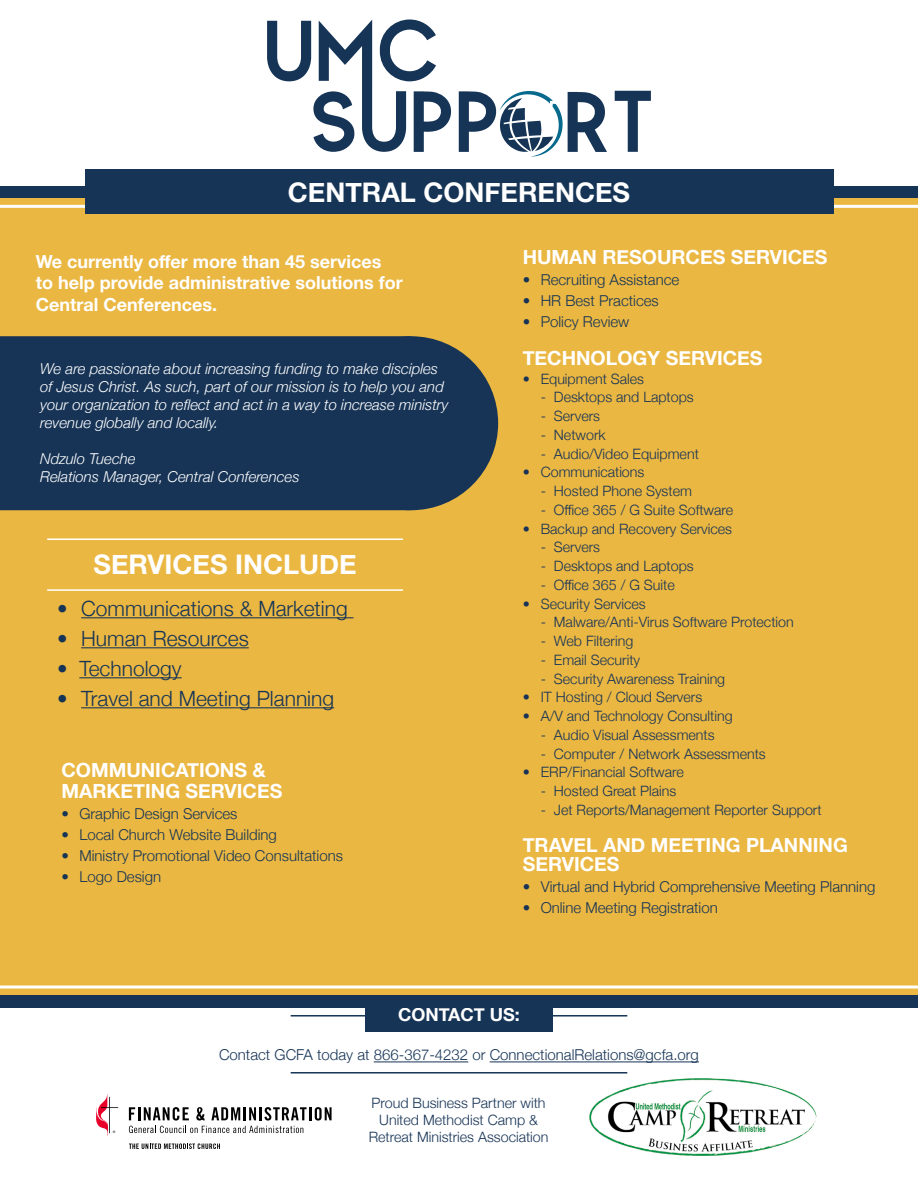
<style>
.page{position:relative;width:918px;height:1188px;background:#fff}
.page>*{position:absolute;margin:0;border:0;box-sizing:border-box;transform-origin:0 0}
.t1{font:700 27px "Helvetica Neue";color:#fff}
.t2{font:300 21px "Helvetica Neue";color:#163456}
.t3{font:700 19.5px/21px "Helvetica Neue";color:#fff}
.t4{font:700 18px/21.6px "Helvetica Neue";color:#fff}
.t5{font:italic 300 15px/18px "Helvetica Neue";color:#fff}
.t6{font:300 15px "Helvetica Neue";color:#163456}
.t7{font:300 15px "Helvetica Neue";color:#173357}
.t8{font:300 15px "Helvetica Neue";color:#173456}
.t9{font:300 14.25px "Helvetica Neue";color:#173357}
.t10{font:300 14.25px/17.1px "Helvetica Neue";color:#173456;text-align:center}
</style>
<div class="page">
<div style="left:0;top:0;width:918px;height:1000px;background:#eab742"></div>
<div style="left:0;top:336px;width:411px;height:174px;background:#173456"></div>
<div style="left:324px;top:336px;width:174px;height:174px;background:#173456;border-radius:50%"></div>
<hr style="left:47px;top:538px;width:356px;height:2px;background:#fff">
<hr style="left:47px;top:589px;width:356px;height:2px;background:#fff">
<hr style="left:291px;top:1015px;width:336px;height:2px;background:#163456">
<div style="left:365px;top:1000px;width:187px;height:32px;background:#163456"></div>
<hr style="left:374px;top:1062px;width:94px;height:1px;background:#173456">
<hr style="left:490px;top:1062px;width:209px;height:1px;background:#173456">
<svg style="left:96px;top:1094px;width:22px;height:42px"></svg>
<svg style="left:129px;top:1107px;width:203px;height:26px"></svg>
<svg style="left:129px;top:1143px;width:91px;height:6px"></svg>
<div style="left:0;top:186px;width:918px;height:12px;background:#163456"></div>
<hr style="left:0;top:205px;width:918px;height:3px;background:#fff">
<div style="left:0;top:0;width:918px;height:186px;background:#fff"></div>
<div style="left:85px;top:169px;width:749px;height:45px;background:#163456"></div>
<svg style="left:267px;top:19px;width:185px;height:133px"></svg>
<svg style="left:615px;top:91px;width:36px;height:61px"></svg>
<svg style="left:459px;top:91px;width:148px;height:66px"></svg>
<div style="left:0;top:996px;width:918px;height:12px;background:#163456"></div>
<hr style="left:0;top:986px;width:918px;height:3px;background:#fff">
<img style="left:589px;top:1078px;width:228px;height:78px">
<hr style="left:291px;top:1072px;width:336px;height:2px;background:#163456">
<hr style="left:81px;top:617px;width:273px;height:1px;background:#163456">
<hr style="left:81px;top:647px;width:168px;height:1px;background:#163456">
<hr style="left:79px;top:677px;width:103px;height:1px;background:#163456">
<hr style="left:81px;top:707px;width:253px;height:1px;background:#163456">
<h1 class="t1" style="left:288px;top:171px;width:344px">CENTRAL CONFERENCES</h1>
<p class="t4" style="left:36px;top:251px;width:368px">We currently offer more than 45 services to help provide administrative solutions for<br>Central Cenferences.</p>
<p class="t5" style="left:40px;top:359px;width:410px">We are passionate about increasing funding to make disciples of Jesus Christ. As such, part of our mission is to help you and your organization to reflect and act in a way to increase ministry revenue globally and locally.</p>
<p class="t5" style="left:40px;top:449px;width:261px">Ndzulo Tueche<br>Relations Manager, Central Conferences</p>
<h1 class="t1" style="left:94px;top:543px;width:265px">SERVICES INCLUDE</h1>
<h2 class="t2" style="left:57px;top:591px;width:292px">• Communications &amp; Marketing</h2>
<h2 class="t2" style="left:57px;top:621px;width:193px">• Human Resources</h2>
<h2 class="t2" style="left:57px;top:651px;width:126px">• Technology</h2>
<h2 class="t2" style="left:57px;top:681px;width:279px">• Travel and Meeting Planning</h2>
<h3 class="t3" style="left:61px;top:760px;width:222px">COMMUNICATIONS &amp;<br>MARKETING SERVICES</h3>
<p class="t6" style="left:61px;top:802px;width:178px">• Graphic Design Services</p>
<p class="t6" style="left:61px;top:823px;width:217px">• Local Church Website Building</p>
<p class="t6" style="left:61px;top:844px;width:283px">• Ministry Promotional Video Consultations</p>
<p class="t6" style="left:61px;top:865px;width:101px">• Logo Design</p>
<h3 class="t3" style="left:523px;top:247px;width:306px">HUMAN RESOURCES SERVICES</h3>
<p class="t6" style="left:523px;top:268px;width:158px">• Recruiting Assistance</p>
<p class="t6" style="left:523px;top:289px;width:138px">• HR Best Practices</p>
<p class="t6" style="left:523px;top:310px;width:108px">• Policy Review</p>
<h3 class="t3" style="left:523px;top:348px;width:241px">TECHNOLOGY SERVICES</h3>
<p class="t9" style="left:523px;top:367px;width:123px">• Equipment Sales</p>
<p class="t9" style="left:541px;top:386px;width:155px">- Desktops and Laptops</p>
<p class="t9" style="left:541px;top:405px;width:61px">- Servers</p>
<p class="t9" style="left:541px;top:423px;width:66px">- Network</p>
<p class="t9" style="left:541px;top:442px;width:160px">- Audio/Video Equipment</p>
<p class="t9" style="left:523px;top:461px;width:123px">• Communications</p>
<p class="t9" style="left:541px;top:480px;width:153px">- Hosted Phone System</p>
<p class="t9" style="left:541px;top:498px;width:194px">- Office 365 / G Suite Software</p>
<p class="t9" style="left:523px;top:517px;width:211px">• Backup and Recovery Services</p>
<p class="t9" style="left:541px;top:536px;width:61px">- Servers</p>
<p class="t9" style="left:541px;top:555px;width:155px">- Desktops and Laptops</p>
<p class="t9" style="left:541px;top:573px;width:136px">- Office 365 / G Suite</p>
<p class="t9" style="left:523px;top:592px;width:125px">• Security Services</p>
<p class="t9" style="left:541px;top:611px;width:255px">- Malware/Anti-Virus Software Protection</p>
<p class="t9" style="left:541px;top:630px;width:94px">- Web Filtering</p>
<p class="t9" style="left:541px;top:648px;width:101px">- Email Security</p>
<p class="t9" style="left:541px;top:667px;width:186px">- Security Awareness Training</p>
<p class="t9" style="left:523px;top:686px;width:181px">• IT Hosting / Cloud Servers</p>
<p class="t9" style="left:523px;top:705px;width:211px">• A/V and Technology Consulting</p>
<p class="t9" style="left:541px;top:723px;width:175px">- Audio Visual Assessments</p>
<p class="t9" style="left:541px;top:742px;width:227px">- Computer / Network Assessments</p>
<p class="t9" style="left:523px;top:761px;width:163px">• ERP/Financial Software</p>
<p class="t9" style="left:541px;top:780px;width:137px">- Hosted Great Plains</p>
<p class="t9" style="left:541px;top:798px;width:282px">- Jet Reports/Management Reporter Support</p>
<h3 class="t3" style="left:523px;top:837px;width:327px;line-height:18.8px">TRAVEL AND MEETING PLANNING<br>SERVICES</h3>
<p class="t7" style="left:523px;top:875px;width:354px">• Virtual and Hybrid Comprehensive Meeting Planning</p>
<p class="t7" style="left:523px;top:896px;width:197px">• Online Meeting Registration</p>
<p class="t4" style="left:398px;top:1004px;width:123px">CONTACT US:</p>
<p class="t8" style="left:219px;top:1043px;width:481px">Contact GCFA today at 866-367-4232 or ConnectionalRelations@gcfa.org</p>
<p class="t10" style="left:369px;top:1093px;width:181px">Proud Business Partner with<br>United Methodist Camp &amp;<br>Retreat Ministries Association</p>
</div>
